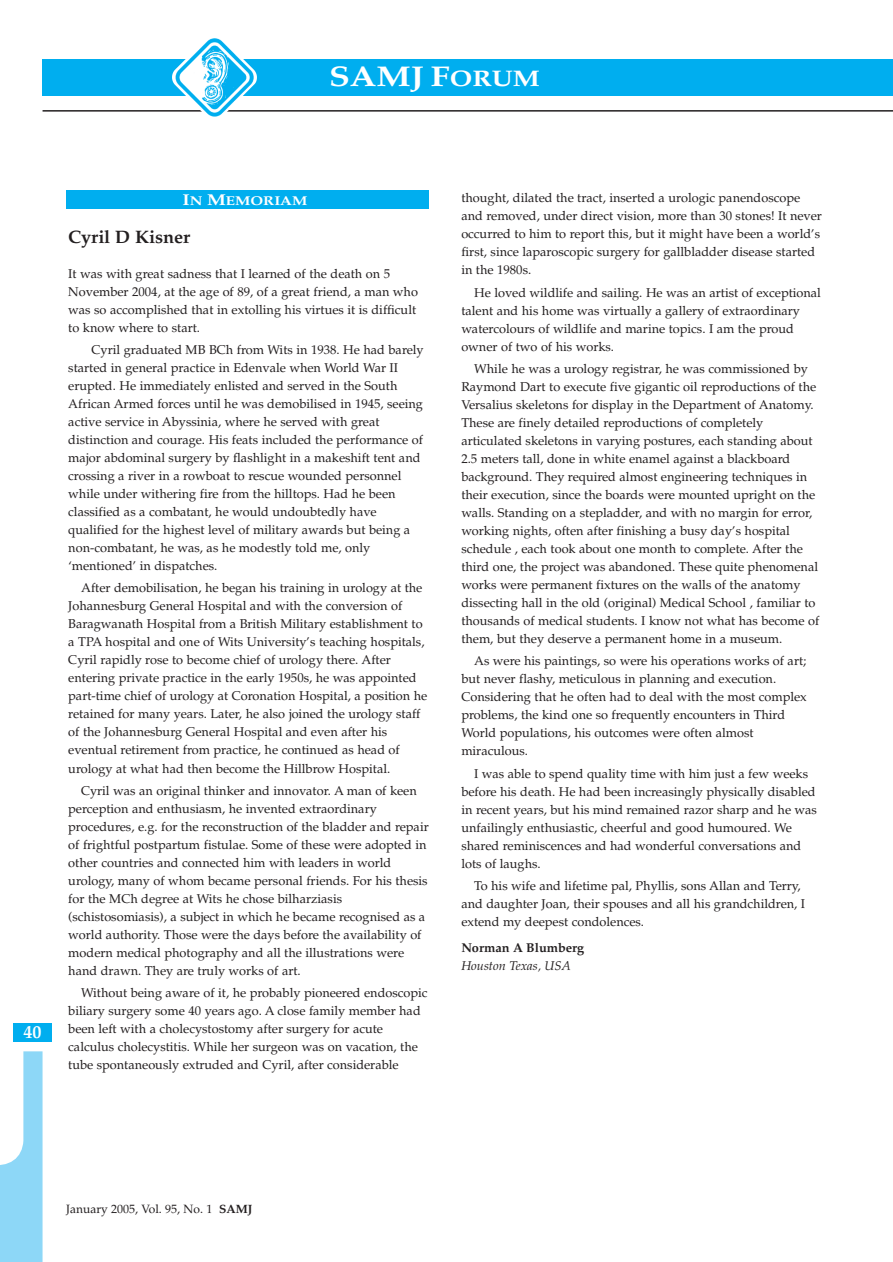
<style>
.page{position:relative;width:893px;height:1262px;background:#fff}
.page>*{position:absolute;margin:0;border:0;box-sizing:border-box;transform-origin:0 0}
.t1{font:700 28.5px "Palatino";color:#fff;scale:1.2 1}
.t2{font:700 18px "Palatino";color:#231f20}
.t3{font:700 18px "Palatino";color:#fff}
.t4{font:12.75px/18px "Palatino";color:#231f20}
.t5{font:italic 12.75px "Palatino";color:#231f20}
.t6{font:700 12.75px "Palatino";color:#231f20}
.t7{font:700 12.75px "Palatino";color:#fff;scale:1.2 1}
.t8{font:12px "Palatino";color:#231f20}
.s1{font-size:22.5px}
.s2{font-size:15.6px}
.s3{font-weight:700}
</style>
<div class="page">
<div style="left:43px;top:59px;width:849px;height:36px;background:#00aeef"></div>
<svg style="left:0;top:1051px;width:43px;height:211px"></svg>
<hr style="left:43px;top:110px;width:849px;height:2px;background:#231f20">
<img style="left:172px;top:38px;width:85px;height:79px">
<div style="left:14px;top:1023px;width:38px;height:19px;background:#00aeef"></div>
<div style="left:66px;top:190px;width:363px;height:19px;background:#00aeef"></div>
<h1 class="t1" style="left:329px;top:65px;width:177px">SAMJ F<span class="s1">ORUM</span></h1>
<h2 class="t3" style="left:24px;top:1025px;width:19px">40</h2>
<p class="t7" style="left:182px;top:196px;width:106px"><span class="s2">I</span>N <span class="s2">M</span>EMORIAM</p>
<h2 class="t2" style="left:68px;top:230px;width:123px">Cyril D Kisner</h2>
<p class="t4" style="left:68px;top:266px;width:351px">It was with great sadness that I learned of the death on 5<br>November 2004, at the age of 89, of a great friend, a man who was so accomplished that in extolling his virtues it is difficult to know where to start.</p>
<p class="t4" style="left:68px;top:342px;width:357px;text-indent:23px">Cyril graduated MB BCh from Wits in 1938. He had barely started in general practice in Edenvale when World War II erupted. He immediately enlisted and served in the South African Armed forces until he was demobilised in 1945, seeing active service in Abyssinia, where he served with great distinction and courage. His feats included the performance of major abdominal surgery by flashlight in a makeshift tent and crossing a river in a rowboat to rescue wounded personnel while under withering fire from the hilltops. Had he been classified as a combatant, he would undoubtedly have qualified for the highest level of military awards but being a non-combatant, he was, as he modestly told me, only ‘mentioned’ in dispatches.</p>
<p class="t4" style="left:68px;top:580px;width:360px;text-indent:13px">After demobilisation, he began his training in urology at the Johannesburg General Hospital and with the conversion of Baragwanath Hospital from a British Military establishment to a TPA hospital and one of Wits University’s teaching hospitals, Cyril rapidly rose to become chief of urology there. After entering private practice in the early 1950s, he was appointed part-time chief of urology at Coronation Hospital, a position he retained for many years. Later, he also joined the urology staff of the Johannesburg General Hospital and even after his eventual retirement from practice, he continued as head of urology at what had then become the Hillbrow Hospital.</p>
<p class="t4" style="left:68px;top:783px;width:362px;text-indent:13px">Cyril was an original thinker and innovator. A man of keen perception and enthusiasm, he invented extraordinary procedures, e.g. for the reconstruction of the bladder and repair of frightful postpartum fistulae. Some of these were adopted in other countries and connected him with leaders in world urology, many of whom became personal friends. For his thesis for the MCh degree at Wits he chose bilharziasis (schistosomiasis), a subject in which he became recognised as a world authority. Those were the days before the availability of modern medical photography and all the illustrations were hand drawn. They are truly works of art.</p>
<p class="t4" style="left:68px;top:985px;width:361px;text-indent:13px">Without being aware of it, he probably pioneered endoscopic biliary surgery some 40 years ago. A close family member had been left with a cholecystostomy after surgery for acute calculus cholecystitis. While her surgeon was on vacation, the tube spontaneously extruded and Cyril, after considerable</p>
<p class="t4" style="left:461px;top:190px;width:362px">thought, dilated the tract, inserted a urologic panendoscope and removed, under direct vision, more than 30 stones! It never occurred to him to report this, but it might have been a world’s first, since laparoscopic surgery for gallbladder disease started in the 1980s.</p>
<p class="t4" style="left:461px;top:285px;width:361px;text-indent:13px">He loved wildlife and sailing. He was an artist of exceptional talent and his home was virtually a gallery of extraordinary watercolours of wildlife and marine topics. I am the proud owner of two of his works.</p>
<p class="t4" style="left:461px;top:361px;width:359px;text-indent:13px">While he was a urology registrar, he was commissioned by Raymond Dart to execute five gigantic oil reproductions of the Versalius skeletons for display in the Department of Anatomy.<br>These are finely detailed reproductions of completely articulated skeletons in varying postures, each standing about 2.5 meters tall, done in white enamel against a blackboard background. They required almost engineering techniques in their execution, since the boards were mounted upright on the walls. Standing on a stepladder, and with no margin for error, working nights, often after finishing a busy day’s hospital schedule , each took about one month to complete. After the third one, the project was abandoned. These quite phenomenal works were permanent fixtures on the walls of the anatomy dissecting hall in the old (original) Medical School , familiar to thousands of medical students. I know not what has become of them, but they deserve a permanent home in a museum.</p>
<p class="t4" style="left:461px;top:653px;width:347px;text-indent:13px">As were his paintings, so were his operations works of art; but never flashy, meticulous in planning and execution.<br>Considering that he often had to deal with the most complex problems, the kind one so frequently encounters in Third World populations, his outcomes were often almost miraculous.</p>
<p class="t4" style="left:461px;top:765px;width:357px;text-indent:13px">I was able to spend quality time with him just a few weeks before his death. He had been increasingly physically disabled in recent years, but his mind remained razor sharp and he was unfailingly enthusiastic, cheerful and good humoured. We shared reminiscences and had wonderful conversations and lots of laughs.</p>
<p class="t4" style="left:461px;top:878px;width:345px;text-indent:13px">To his wife and lifetime pal, Phyllis, sons Allan and Terry, and daughter Joan, their spouses and all his grandchildren, I extend my deepest condolences.</p>
<p class="t6" style="left:461px;top:943px;width:124px">Norman A Blumberg</p>
<p class="t5" style="left:461px;top:961px;width:111px">Houston Texas, USA</p>
<p class="t8" style="left:66px;top:1203px;width:187px">January 2005, Vol. 95, No. 1 <span class="s3">SAMJ</span></p>
</div>
